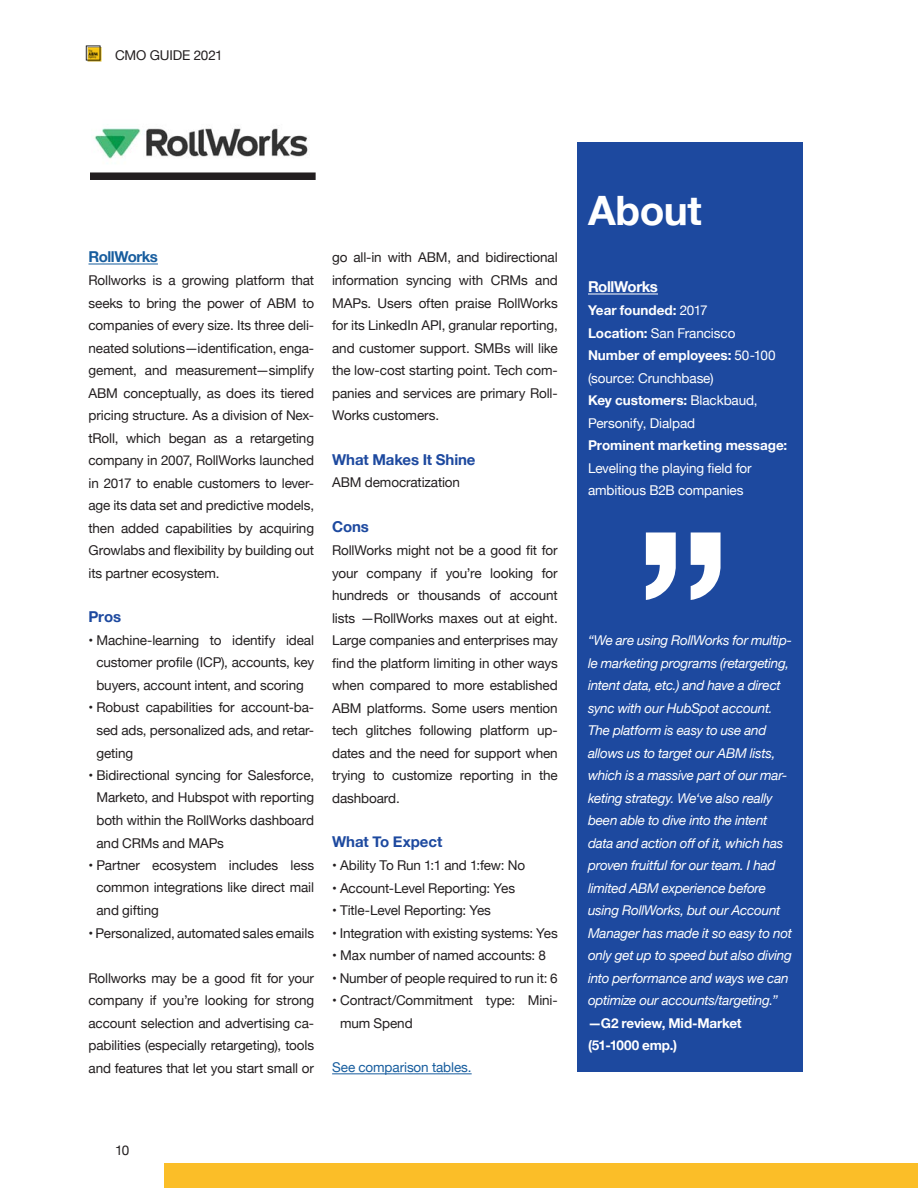
<style>
.page{position:relative;width:918px;height:1188px;background:#fff}
.page>*{position:absolute;margin:0;border:0;box-sizing:border-box;transform-origin:0 0}
.Headline_27_25_Left{font:700 40.5px "Helvetica Neue";letter-spacing:-.01em;color:#fff}
.Copy_Text_09_14_Full{font:700 15px "Helvetica Neue";letter-spacing:-.005em;color:#1d499f}
.Headlines_Copy_Text{font:700 15px "Helvetica Neue";letter-spacing:-.005em;color:#1d499f}
.Headlines_Copy_Text-2{font:700 15px "Helvetica Neue";letter-spacing:-.03em;color:#175d9e}
.Copy_Text_09_14_Full-2{font:700 15px "Helvetica Neue";letter-spacing:-.025em;color:#fff}
.Copy_Text_09_14_Full-3{font:13.5px/22.5px "Helvetica Neue";letter-spacing:-.01em;color:#231f20;text-align:justify}
.Copy_Text_09_14_Full-4{font:italic 13.5px/22.5px "Helvetica Neue";letter-spacing:-.02em;color:#fff}
.Copy_Text_09_14_Full-5{font:13.5px/22.5px "Helvetica Neue";letter-spacing:-.01em;color:#fff}
.Copy_Text_09_14_Full-6{font:700 13.5px/22.5px "Helvetica Neue";letter-spacing:-.01em;color:#fff}
.Copy_Text_09_14_Full-7{font:13.5px "Helvetica Neue";letter-spacing:-.005em;color:#175d9e}
.s1{font-weight:400}
.s2{font-weight:700}
</style>
<div class="page">
<img style="left:86px;top:45px;width:15px;height:16px">
<div style="left:90px;top:172px;width:226px;height:8px;background:#231f20"></div>
<div style="left:164px;top:1163px;width:754px;height:25px;background:#fbbe28"></div>
<hr style="left:89px;top:264px;width:69px;height:1px;background:#175d9e">
<hr style="left:332px;top:1074px;width:140px;height:1px;background:#175d9e">
<div style="left:577px;top:142px;width:226px;height:930px;background:#1d499f"></div>
<svg style="left:646px;top:532px;width:75px;height:68px"></svg>
<hr style="left:588px;top:294px;width:70px;height:1px;background:#fff">
<img style="left:94px;top:128px;width:214px;height:31px">
<p class="Copy_Text_09_14_Full-3" style="left:115px;top:45px;width:109px">CMO GUIDE 2021</p>
<p class="Headlines_Copy_Text-2" style="left:89px;top:245px;width:71px">RollWorks</p>
<p class="Copy_Text_09_14_Full-3" style="left:89px;top:270px;width:227px">Rollworks is a growing platform that seeks to bring the power of ABM to companies of every size. Its three deli&shy;neated solutions—identification, enga&shy;gement, and measurement—simplify ABM conceptually, as does its tiered pricing structure. As a division of Nex&shy;tRoll, which began as a retargeting company in 2007, RollWorks launched in 2017 to enable customers to lever&shy;age its data set and predictive models, then added capabilities by acquiring Growlabs and flexibility by building out its partner ecosystem.</p>
<p class="Copy_Text_09_14_Full" style="left:89px;top:605px;width:34px">Pros</p>
<p class="Copy_Text_09_14_Full-3" style="left:89px;top:630px;width:227px;text-align:center">• Machine-learning to identify ideal customer profile (ICP), accounts, key buyers, account intent, and scoring</p>
<p class="Copy_Text_09_14_Full-3" style="left:96px;top:697px;width:219px;text-indent:-8px">• Robust capabilities for account-ba&shy;sed ads, personalized ads, and retar&shy;geting</p>
<p class="Copy_Text_09_14_Full-3" style="left:96px;top:765px;width:219px;text-indent:-8px">• Bidirectional syncing for Salesforce, Marketo, and Hubspot with reporting both within the RollWorks dashboard and CRMs and MAPs</p>
<p class="Copy_Text_09_14_Full-3" style="left:96px;top:855px;width:219px;text-indent:-8px">• Partner ecosystem includes less common integrations like direct mail and gifting</p>
<p class="Copy_Text_09_14_Full-3" style="left:89px;top:922px;width:227px">• Personalized, automated sales emails</p>
<p class="Copy_Text_09_14_Full-3" style="left:89px;top:967px;width:227px">Rollworks may be a good fit for your company if you’re looking for strong account selection and advertising ca&shy;pabilities (especially retargeting), tools and features that let you start small or</p>
<p class="Copy_Text_09_14_Full-3" style="left:332px;top:247px;width:227px">go all-in with ABM, and bidirectional information syncing with CRMs and MAPs. Users often praise RollWorks for its LinkedIn API, granular reporting, and customer support. SMBs will like the low-cost starting point. Tech com&shy;panies and services are primary Roll-Works customers.</p>
<p class="Copy_Text_09_14_Full" style="left:332px;top:448px;width:145px">What Makes It Shine</p>
<p class="Copy_Text_09_14_Full-3" style="left:332px;top:472px;width:129px">ABM democratization</p>
<p class="Copy_Text_09_14_Full" style="left:332px;top:515px;width:38px">Cons</p>
<p class="Copy_Text_09_14_Full-3" style="left:332px;top:540px;width:227px">RollWorks might not be a good fit for your company if you’re looking for hundreds or thousands of account lists —RollWorks maxes out at eight.<br>Large companies and enterprises may find the platform limiting in other ways when compared to more established ABM platforms. Some users mention tech glitches following platform up&shy;dates and the need for support when trying to customize reporting in the dashboard.</p>
<p class="Headlines_Copy_Text" style="left:332px;top:830px;width:112px">What To Expect</p>
<p class="Copy_Text_09_14_Full-3" style="left:332px;top:855px;width:195px">• Ability To Run 1:1 and 1:few: No</p>
<p class="Copy_Text_09_14_Full-3" style="left:332px;top:877px;width:184px">• Account-Level Reporting: Yes</p>
<p class="Copy_Text_09_14_Full-3" style="left:332px;top:900px;width:160px">• Title-Level Reporting: Yes</p>
<p class="Copy_Text_09_14_Full-3" style="left:332px;top:922px;width:227px">• Integration with existing systems: Yes</p>
<p class="Copy_Text_09_14_Full-3" style="left:332px;top:945px;width:215px">• Max number of named accounts: 8</p>
<p class="Copy_Text_09_14_Full-3" style="left:332px;top:967px;width:227px">• Number of people required to run it: 6</p>
<p class="Copy_Text_09_14_Full-3" style="left:340px;top:990px;width:219px;text-indent:-8px">• Contract/Commitment type: Mini&shy;mum Spend</p>
<p class="Copy_Text_09_14_Full-7" style="left:332px;top:1058px;width:141px">See comparison tables.</p>
<p class="Copy_Text_09_14_Full-3" style="left:115px;top:1140px;width:16px">10</p>
<p class="Headline_27_25_Left" style="left:588px;top:179px;width:115px">About</p>
<p class="Copy_Text_09_14_Full-2" style="left:588px;top:275px;width:72px">RollWorks</p>
<p class="Copy_Text_09_14_Full-6" style="left:588px;top:299px;width:121px">Year founded: <span class="s1">2017</span></p>
<p class="Copy_Text_09_14_Full-5" style="left:588px;top:322px;width:149px"><span class="s2">Location:</span> San Francisco</p>
<p class="Copy_Text_09_14_Full-5" style="left:588px;top:345px;width:189px"><span class="s2">Number of employees:</span> 50-100 (source: Crunchbase)</p>
<p class="Copy_Text_09_14_Full-5" style="left:588px;top:390px;width:171px"><span class="s2">Key customers:</span> Blackbaud,<br>Personify, Dialpad</p>
<p class="Copy_Text_09_14_Full-5" style="left:588px;top:435px;width:201px"><span class="s2">Prominent marketing message:<br></span>Leveling the playing field for ambitious B2B companies</p>
<p class="Copy_Text_09_14_Full-4" style="left:588px;top:630px;width:206px">“We are using RollWorks for multip&shy;le marketing programs (retargeting, intent data, etc.) and have a direct sync with our HubSpot account.<br>The platform is easy to use and allows us to target our ABM lists, which is a massive part of our mar&shy;keting strategy. We‘ve also really been able to dive into the intent data and action off of it, which has proven fruitful for our team. I had limited ABM experience before using RollWorks, but our Account Manager has made it so easy to not only get up to speed but also diving into performance and ways we can optimize our accounts/targeting.”</p>
<p class="Copy_Text_09_14_Full-6" style="left:588px;top:1012px;width:155px">—G2 review, Mid-Market (51-1000 emp.)</p>
</div>
